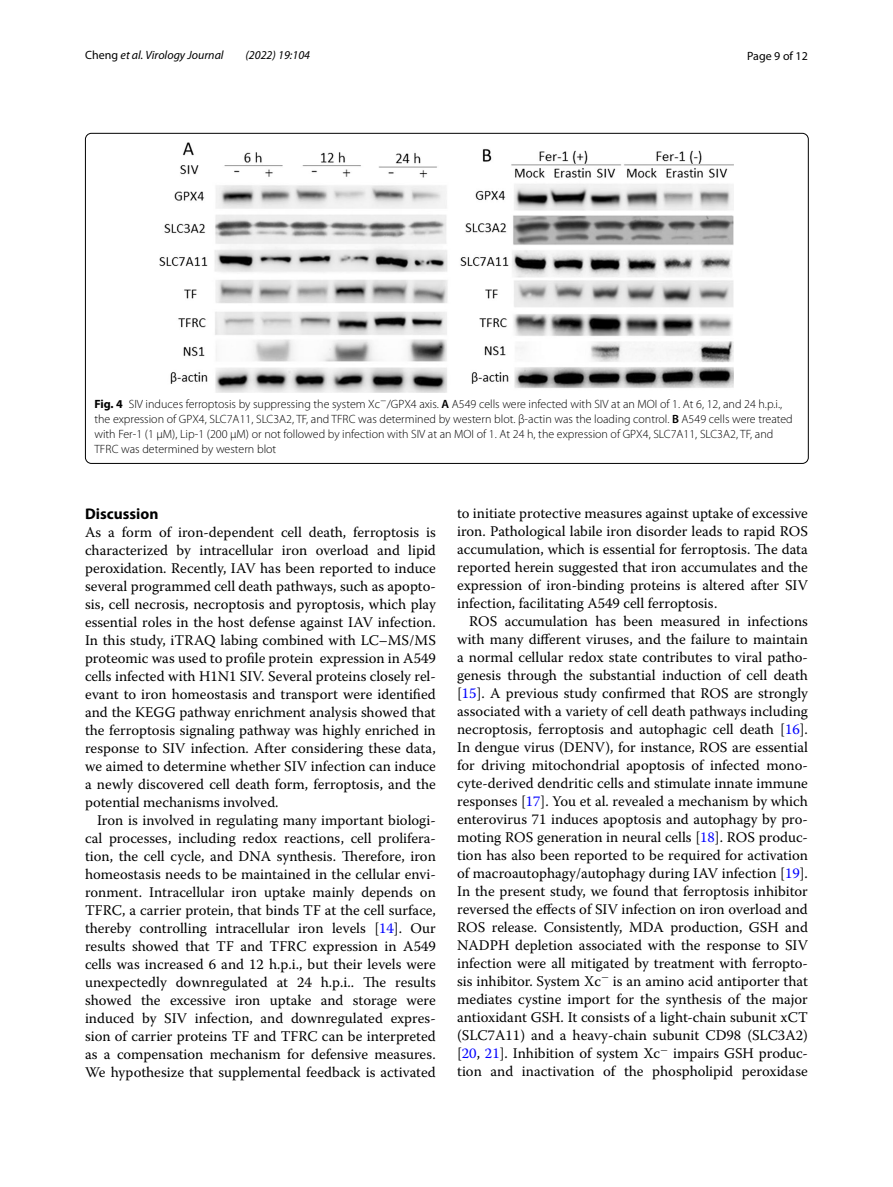
<style>
.page{position:relative;width:893px;height:1187px;background:#fff}
.page>*{position:absolute;margin:0;border:0;box-sizing:border-box;transform-origin:0 0}
.t1{font:700 15.45px "Myriad Pro";color:#000}
.t2{font:14.7px/18px "Warnock Pro";color:#000;text-align:justify}
.t3{font:300 12px/15px "Myriad Pro";color:#000}
.t4{font:italic 12px "Myriad Pro";color:#000}
.t5{font:12px "Myriad Pro";color:#000}
.s1{font-style:normal}
.s2{font-weight:700}
.s3{font-weight:600}
.s4{color:#00f}
</style>
<div class="page">
<img style="left:160px;top:142px;width:574px;height:251px">
<p class="t4" style="left:85px;top:48px;width:140px"><span class="s1">Cheng</span> et al. Virology Journal</p>
<p class="t4" style="left:246px;top:48px;width:66px">(2022) 19:104</p>
<p class="t5" style="left:747px;top:48px;width:62px">Page 9 of 12</p>
<p class="t3" style="left:94px;top:396px;width:700px"><span class="s2">Fig. 4</span> SIV induces ferroptosis by suppressing the system Xc<sup>−</sup>/GPX4 axis. <span class="s3">A</span> A549 cells were infected with SIV at an MOI of 1. At 6, 12, and 24 h.p.i., the expression of GPX4, SLC7A11, SLC3A2, TF, and TFRC was determined by western blot. β-actin was the loading control. <span class="s3">B</span> A549 cells were treated with Fer-1 (1 μM), Lip-1 (200 μM) or not followed by infection with SIV at an MOI of 1. At 24 h, the expression of GPX4, SLC7A11, SLC3A2, TF, and TFRC was determined by western blot</p>
<p class="t1" style="left:85px;top:503px;width:75px">Discussion</p>
<p class="t2" style="left:85px;top:522px;width:352px">As a form of iron-dependent cell death, ferroptosis is characterized by intracellular iron overload and lipid peroxidation. Recently, IAV has been reported to induce several programmed cell death pathways, such as apopto&shy;sis, cell necrosis, necroptosis and pyroptosis, which play essential roles in the host defense against IAV infection.<br>In this study, iTRAQ labing combined with LC–MS/MS proteomic was used to profile protein expression in A549 cells infected with H1N1 SIV. Several proteins closely rel&shy;evant to iron homeostasis and transport were identified and the KEGG pathway enrichment analysis showed that the ferroptosis signaling pathway was highly enriched in response to SIV infection. After considering these data, we aimed to determine whether SIV infection can induce a newly discovered cell death form, ferroptosis, and the potential mechanisms involved.</p>
<p class="t2" style="left:85px;top:810px;width:352px;text-indent:12px">Iron is involved in regulating many important biologi&shy;cal processes, including redox reactions, cell prolifera&shy;tion, the cell cycle, and DNA synthesis. Therefore, iron homeostasis needs to be maintained in the cellular envi&shy;ronment. Intracellular iron uptake mainly depends on TFRC, a carrier protein, that binds TF at the cell surface, thereby controlling intracellular iron levels [<span class="s4">14</span>]. Our results showed that TF and TFRC expression in A549 cells was increased 6 and 12 h.p.i., but their levels were unexpectedly downregulated at 24 h.p.i.. The results showed the excessive iron uptake and storage were induced by SIV infection, and downregulated expres&shy;sion of carrier proteins TF and TFRC can be interpreted as a compensation mechanism for defensive measures.<br>We hypothesize that supplemental feedback is activated</p>
<p class="t2" style="left:457px;top:504px;width:352px">to initiate protective measures against uptake of excessive iron. Pathological labile iron disorder leads to rapid ROS accumulation, which is essential for ferroptosis. The data reported herein suggested that iron accumulates and the expression of iron-binding proteins is altered after SIV infection, facilitating A549 cell ferroptosis.</p>
<p class="t2" style="left:457px;top:612px;width:352px;text-indent:12px">ROS accumulation has been measured in infections with many different viruses, and the failure to maintain a normal cellular redox state contributes to viral patho&shy;genesis through the substantial induction of cell death [<span class="s4">15</span>]. A previous study confirmed that ROS are strongly associated with a variety of cell death pathways including necroptosis, ferroptosis and autophagic cell death [<span class="s4">16</span>].<br>In dengue virus (DENV), for instance, ROS are essential for driving mitochondrial apoptosis of infected mono&shy;cyte-derived dendritic cells and stimulate innate immune responses [<span class="s4">17</span>]. You et al. revealed a mechanism by which enterovirus 71 induces apoptosis and autophagy by pro&shy;moting ROS generation in neural cells [<span class="s4">18</span>]. ROS produc&shy;tion has also been reported to be required for activation of macroautophagy/autophagy during IAV infection [<span class="s4">19</span>].<br>In the present study, we found that ferroptosis inhibitor reversed the effects of SIV infection on iron overload and ROS release. Consistently, MDA production, GSH and NADPH depletion associated with the response to SIV infection were all mitigated by treatment with ferropto&shy;sis inhibitor. System Xc<sup>−</sup> is an amino acid antiporter that mediates cystine import for the synthesis of the major antioxidant GSH. It consists of a light-chain subunit xCT (SLC7A11) and a heavy-chain subunit CD98 (SLC3A2) [<span class="s4">20</span>, <span class="s4">21</span>]. Inhibition of system Xc<sup>−</sup> impairs GSH produc&shy;tion and inactivation of the phospholipid peroxidase</p>
</div>
